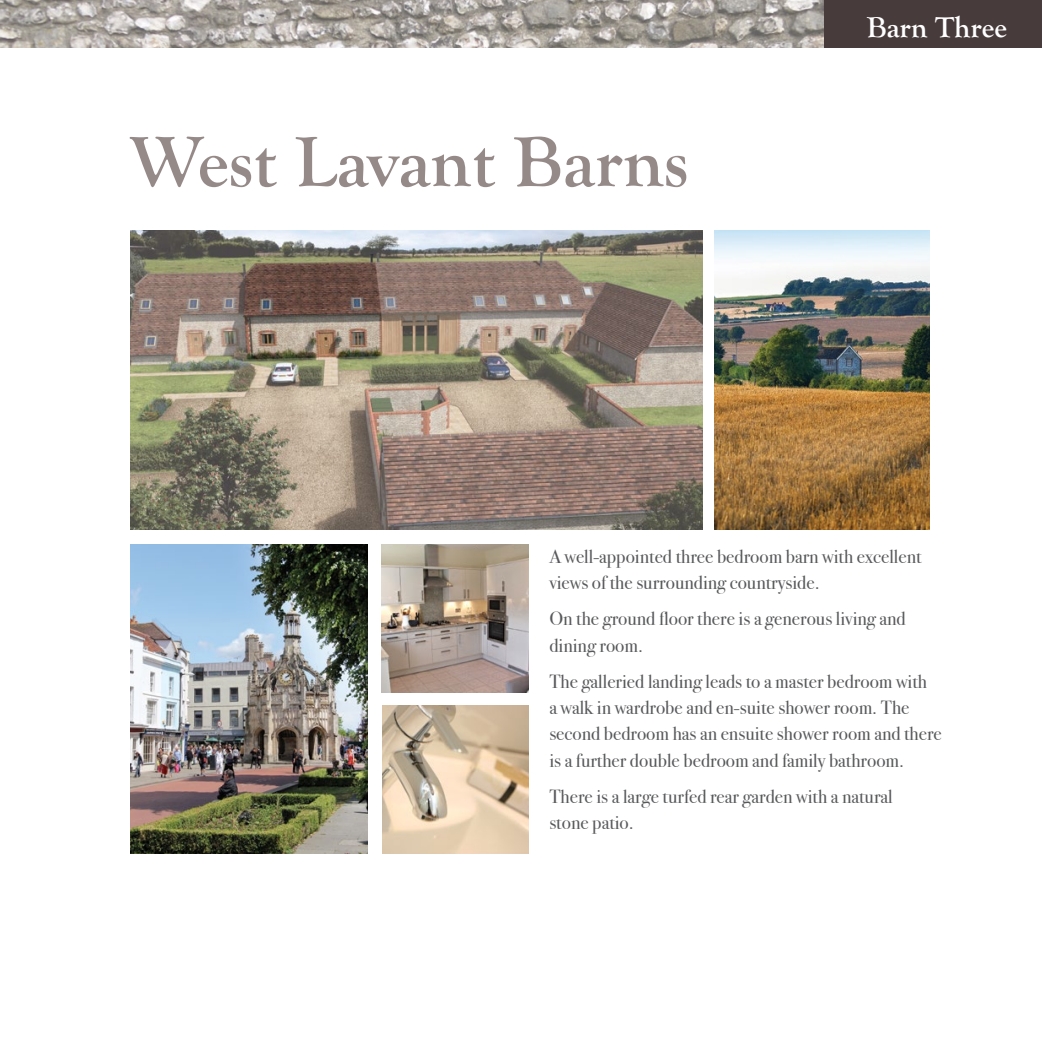
<style>
.page{position:relative;width:1042px;height:1042px;background:#fff}
.page>*{position:absolute;margin:0;border:0;box-sizing:border-box;transform-origin:0 0}
.t1{font:700 73.5px "Goudy Old Style T";color:#958a88}
.t2{font:700 29.75px "Goudy Old Style T";color:#fff}
.t3{font:19.25px/26.2px "Bodoni Svty Two ITCTT Book";color:#58595b}
</style>
<div class="page">
<img style="left:0;top:0;width:824px;height:47px">
<img style="left:131px;top:230px;width:572px;height:299px">
<div style="left:824px;top:0;width:218px;height:47px;background:#483b3b"></div>
<img style="left:131px;top:545px;width:236px;height:308px">
<img style="left:714px;top:230px;width:215px;height:299px">
<img style="left:381px;top:545px;width:147px;height:147px">
<img style="left:383px;top:706px;width:145px;height:147px">
<h1 class="t1" style="left:131px;top:121px;width:559px">West Lavant Barns</h1>
<h2 class="t2" style="left:866px;top:11px;width:142px">Barn Three</h2>
<p class="t3" style="left:549px;top:541px;width:374px">A well-appointed three bedroom barn with excellent views of the surrounding countryside.</p>
<p class="t3" style="left:549px;top:603px;width:358px">On the ground floor there is a generous living and dining room.</p>
<p class="t3" style="left:549px;top:666px;width:394px">The galleried landing leads to a master bedroom with<br>a walk in wardrobe and en-suite shower room. The second bedroom has an ensuite shower room and there is a further double bedroom and family bathroom.</p>
<p class="t3" style="left:549px;top:781px;width:345px">There is a large turfed rear garden with a natural stone patio.</p>
</div>
